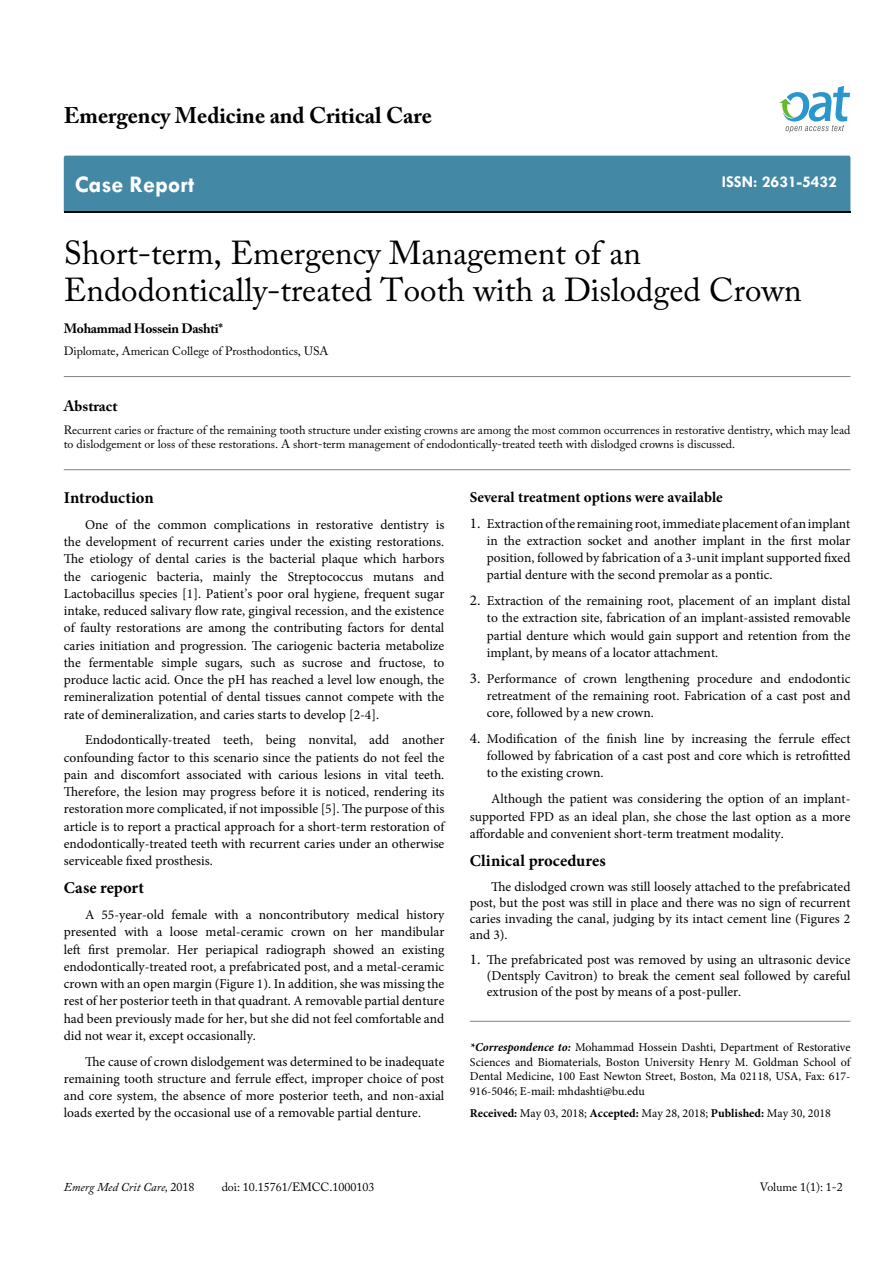
<style>
.page{position:relative;width:893px;height:1263px;background:#fff}
.page>*{position:absolute;margin:0;border:0;box-sizing:border-box;transform-origin:0 0}
.t1{font:33px/37.5px "Adobe Caslon Pro";color:#000}
.t2{font:700 24px "Tw Cen";color:#fff}
.t3{font:700 22.5px "Adobe Caslon Pro";color:#000}
.t4{font:700 16.5px "Minion Pro";letter-spacing:.005em;color:#000}
.t5{font:700 16.5px "Tw Cen";color:#fff}
.t6{font:700 15px "Minion Pro";color:#000}
.t7{font:700 15px "Adobe Caslon Pro";color:#000}
.t8{font:13.5px/17.2px "Minion Pro";color:#000;text-align:justify}
.t9{font:700 13.5px "Adobe Caslon Pro";letter-spacing:-.02em;color:#000}
.t10{font:12px/14.4px "Adobe Caslon Pro";color:#000}
.t11{font:12px/14.4px "Minion Pro";color:#000;text-align:justify}
.t12{font:italic 12px "Adobe Caslon Pro";color:#000}
.s1{font-size:15px}
.s2{font-weight:700;font-style:italic}
.s3{font-weight:700}
.s4{font-style:normal}
</style>
<div class="page">
<div style="left:64px;top:156px;width:786px;height:56px;background:#4389a5"></div>
<svg style="left:779px;top:86px;width:71px;height:47px"></svg>
<hr style="left:64px;top:376px;width:786px;height:1px;background:#808285">
<hr style="left:64px;top:469px;width:786px;height:1px;background:#808285">
<hr style="left:470px;top:1021px;width:380px;height:1px;background:#808285">
<h3 class="t3" style="left:64px;top:102px;width:369px">Emergency Medicine and Critical Care</h3>
<h2 class="t2" style="left:75px;top:170px;width:121px">Case Report</h2>
<p class="t5" style="left:722px;top:172px;width:117px">ISSN: 2631-5432</p>
<h1 class="t1" style="left:64px;top:233px;width:739px">Short-term, Emergency Management of an<br>Endodontically-treated Tooth with a Dislodged Crown</h1>
<p class="t9" style="left:64px;top:320px;width:161px">Mohammad Hossein Dashti*</p>
<p class="t10" style="left:64px;top:344px;width:266px">Diplomate, American College of Prosthodontics, USA</p>
<p class="t7" style="left:64px;top:397px;width:55px">Abstract</p>
<p class="t10" style="left:64px;top:423px;width:788px">Recurrent caries or fracture of the remaining tooth structure under existing crowns are among the most common occurrences in restorative dentistry, which may lead to dislodgement or loss of these restorations. A short-term management of endodontically-treated teeth with dislodged crowns is discussed.</p>
<p class="t4" style="left:64px;top:486px;width:91px">Introduction</p>
<p class="t8" style="left:64px;top:516px;width:382px;text-indent:21px">One of the common complications in restorative dentistry is the development of recurrent caries under the existing restorations.<br>The etiology of dental caries is the bacterial plaque which harbors the cariogenic bacteria, mainly the Streptococcus mutans and Lactobacillus species [1]. Patient’s poor oral hygiene, frequent sugar intake, reduced salivary flow rate, gingival recession, and the existence of faulty restorations are among the contributing factors for dental caries initiation and progression. The cariogenic bacteria metabolize the fermentable simple sugars, such as sucrose and fructose, to produce lactic acid. Once the pH has reached a level low enough, the remineralization potential of dental tissues cannot compete with the rate of demineralization, and caries starts to develop [2-4].</p>
<p class="t8" style="left:64px;top:731px;width:382px;text-indent:21px">Endodontically-treated teeth, being nonvital, add another confounding factor to this scenario since the patients do not feel the pain and discomfort associated with carious lesions in vital teeth.<br>Therefore, the lesion may progress before it is noticed, rendering its restoration more complicated, if not impossible [5]. The purpose of this article is to report a practical approach for a short-term restoration of endodontically-treated teeth with recurrent caries under an otherwise serviceable fixed prosthesis.</p>
<p class="t4" style="left:64px;top:876px;width:82px">Case report</p>
<p class="t8" style="left:64px;top:906px;width:382px;text-indent:21px">A 55-year-old female with a noncontributory medical history presented with a loose metal-ceramic crown on her mandibular left first premolar. Her periapical radiograph showed an existing endodontically-treated root, a prefabricated post, and a metal-ceramic crown with an open margin (Figure 1). In addition, she was missing the rest of her posterior teeth in that quadrant. A removable partial denture had been previously made for her, but she did not feel comfortable and did not wear it, except occasionally.</p>
<p class="t8" style="left:64px;top:1053px;width:382px;text-indent:21px">The cause of crown dislodgement was determined to be inadequate remaining tooth structure and ferrule effect, improper choice of post and core system, the absence of more posterior teeth, and non-axial loads exerted by the occasional use of a removable partial denture.</p>
<p class="t6" style="left:470px;top:487px;width:254px">Several treatment options were available</p>
<p class="t8" style="left:487px;top:515px;width:365px;text-indent:-17px"><span class="s1">1.</span> Extraction of the remaining root, immediate placement of an implant in the extraction socket and another implant in the first molar position, followed by fabrication of a 3-unit implant supported fixed partial denture with the second premolar as a pontic.</p>
<p class="t8" style="left:487px;top:592px;width:365px;text-indent:-17px"><span class="s1">2.</span> Extraction of the remaining root, placement of an implant distal to the extraction site, fabrication of an implant-assisted removable partial denture which would gain support and retention from the implant, by means of a locator attachment.</p>
<p class="t8" style="left:487px;top:670px;width:365px;text-indent:-17px"><span class="s1">3.</span> Performance of crown lengthening procedure and endodontic retreatment of the remaining root. Fabrication of a cast post and core, followed by a new crown.</p>
<p class="t8" style="left:487px;top:730px;width:365px;text-indent:-17px"><span class="s1">4.</span> Modification of the finish line by increasing the ferrule effect followed by fabrication of a cast post and core which is retrofitted to the existing crown.</p>
<p class="t8" style="left:470px;top:790px;width:382px;text-indent:21px">Although the patient was considering the option of an implant&shy;supported FPD as an ideal plan, she chose the last option as a more affordable and convenient short-term treatment modality.</p>
<p class="t4" style="left:470px;top:849px;width:137px">Clinical procedures</p>
<p class="t8" style="left:470px;top:878px;width:382px;line-height:16.2px;text-indent:21px">The dislodged crown was still loosely attached to the prefabricated post, but the post was still in place and there was no sign of recurrent caries invading the canal, judging by its intact cement line (Figures 2 and 3).</p>
<p class="t8" style="left:487px;top:952px;width:365px;line-height:16.2px;text-indent:-17px"><span class="s1">1.</span> The prefabricated post was removed by using an ultrasonic device (Dentsply Cavitron) to break the cement seal followed by careful extrusion of the post by means of a post-puller.</p>
<p class="t11" style="left:470px;top:1040px;width:382px"><span class="s2">*Correspondence to:</span> Mohammad Hossein Dashti, Department of Restorative Sciences and Biomaterials, Boston University Henry M. Goldman School of Dental Medicine, 100 East Newton Street, Boston, Ma 02118, USA, Fax: 617- 916-5046; E-mail: mhdashti@bu.edu</p>
<p class="t11" style="left:470px;top:1106px;width:363px"><span class="s3">Received:</span> May 03, 2018; <span class="s3">Accepted:</span> May 28, 2018; <span class="s3">Published:</span> May 30, 2018</p>
<p class="t12" style="left:64px;top:1180px;width:132px">Emerg Med Crit Care, <span class="s4">2018</span></p>
<p class="t10" style="left:222px;top:1180px;width:154px">doi: 10.15761/EMCC.1000103</p>
<p class="t10" style="left:760px;top:1180px;width:84px">Volume 1(1): 1-2</p>
</div>
